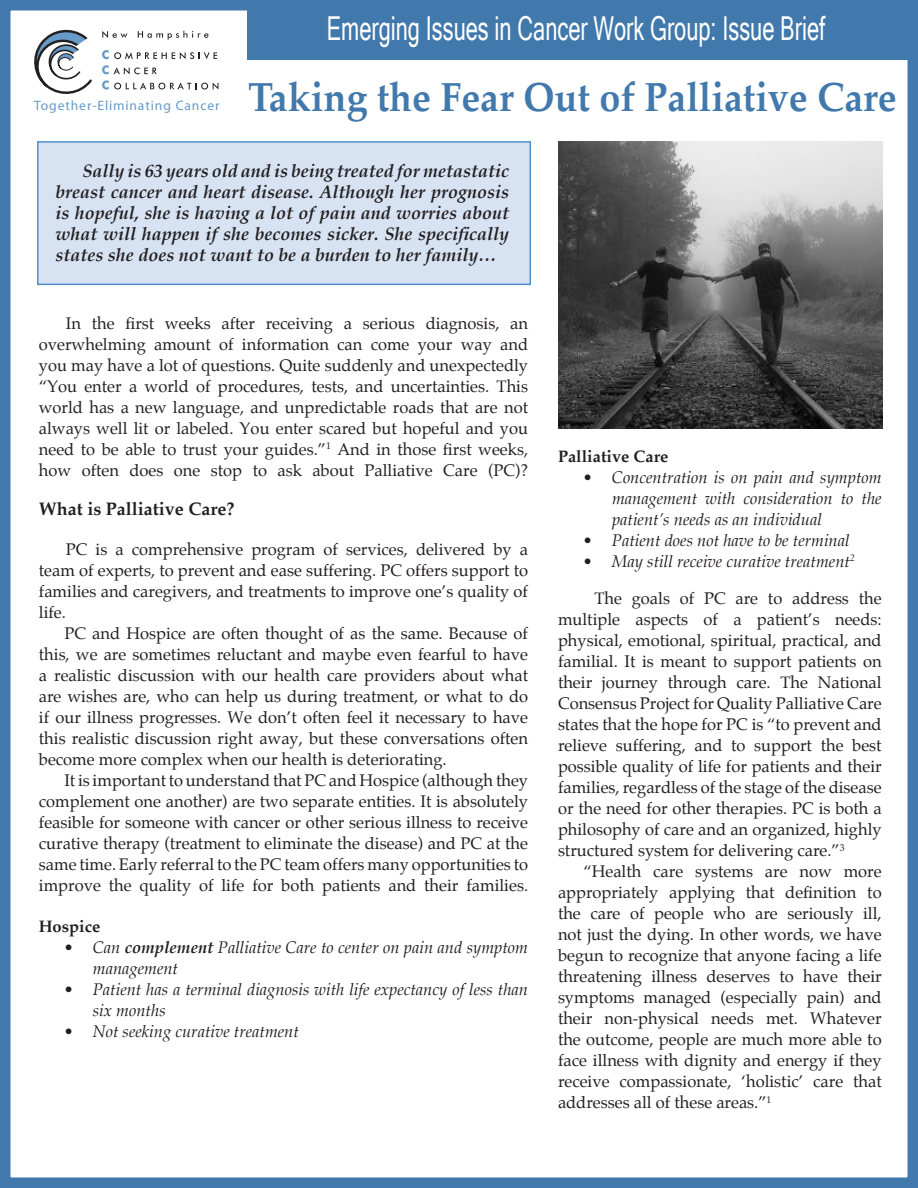
<style>
.page{position:relative;width:918px;height:1188px;background:#fff}
.page>*{position:absolute;margin:0;border:0;box-sizing:border-box;transform-origin:0 0}
.t1{font:700 40.5px "Palatino";color:#4279ac;scale:.93 1}
.t2{font:33px "Microsoft Sans Serif";color:#fff;scale:.66 1}
.body{font:italic 700 18px/21px "Palatino";color:#231f20;text-align:justify}
.body-2{font:700 18px "Palatino";color:#231f20}
.body-3{font:16.5px/21px "Palatino";color:#231f20;text-align:justify}
.body-4{font:italic 16.5px/21px "Palatino";color:#231f20}
.body-5{font:700 16.5px "Palatino";color:#231f20}
.t3{font:13.65px "Myriad Pro";letter-spacing:.065em;color:#679ac8}
.s1{font-weight:700}
</style>
<div class="page">
<div style="left:37px;top:141px;width:494px;height:144px;background:#d7e3f3;border:2px solid #5090cc"></div>
<div style="left:0;top:0;width:918px;height:1188px;border:10px solid #4279ac"></div>
<div style="left:248px;top:10px;width:660px;height:50px;background:#4279ac"></div>
<svg style="left:34px;top:29px;width:184px;height:65px"></svg>
<img style="left:558px;top:141px;width:324px;height:288px">
<p class="t3" style="left:34px;top:97px;width:187px">Together-Eliminating Cancer</p>
<p class="t2" style="left:327px;top:9px;width:757px">Emerging Issues in Cancer Work Group: Issue Brief</p>
<p class="t1" style="left:248px;top:63px;width:699px">Taking the Fear Out of Palliative Care</p>
<p class="body" style="left:56px;top:160px;width:455px;text-indent:27px">Sally is 63 years old and is being treated for metastatic breast cancer and heart disease. Although her prognosis is hopeful, she is having a lot of pain and worries about what will happen if she becomes sicker. She specifically states she does not want to be a burden to her family…</p>
<p class="body-3" style="left:39px;top:313px;width:491px;text-indent:27px">In the first weeks after receiving a serious diagnosis, an overwhelming amount of information can come your way and you may have a lot of questions. Quite suddenly and unexpectedly “You enter a world of procedures, tests, and uncertainties. This world has a new language, and unpredictable roads that are not always well lit or labeled. You enter scared but hopeful and you need to be able to trust your guides.”<sup>1</sup> And in those first weeks, how often does one stop to ask about Palliative Care (PC)?</p>
<p class="body-2" style="left:39px;top:493px;width:197px">What is Palliative Care?</p>
<p class="body-3" style="left:39px;top:539px;width:491px;text-indent:27px">PC is a comprehensive program of services, delivered by a team of experts, to prevent and ease suffering. PC offers support to families and caregivers, and treatments to improve one’s quality of life.</p>
<p class="body-3" style="left:39px;top:623px;width:491px;text-indent:26px">PC and Hospice are often thought of as the same. Because of this, we are sometimes reluctant and maybe even fearful to have a realistic discussion with our health care providers about what are wishes are, who can help us during treatment, or what to do if our illness progresses. We don’t often feel it necessary to have this realistic discussion right away, but these conversations often become more complex when our health is deteriorating.</p>
<p class="body-3" style="left:39px;top:770px;width:491px;text-indent:26px">It is important to understand that PC and Hospice (although they complement one another) are two separate entities. It is absolutely feasible for someone with cancer or other serious illness to receive curative therapy (treatment to eliminate the disease) and PC at the same time. Early referral to the PC team offers many opportunities to improve the quality of life for both patients and their families.</p>
<p class="body-5" style="left:39px;top:912px;width:63px">Hospice</p>
<p class="body-4" style="left:93px;top:937px;width:437px;text-indent:-28px">• Can <span class="s1">complement</span> Palliative Care to center on pain and symptom management</p>
<p class="body-4" style="left:93px;top:979px;width:437px;text-indent:-28px">• Patient has a terminal diagnosis with life expectancy of less than six months</p>
<p class="body-4" style="left:64px;top:1021px;width:236px">• Not seeking curative treatment</p>
<p class="body-5" style="left:558px;top:442px;width:112px">Palliative Care</p>
<p class="body-4" style="left:612px;top:467px;width:271px;text-align:justify;text-indent:-28px">• Concentration is on pain and symptom management with consideration to the patient’s needs as an individual</p>
<p class="body-4" style="left:584px;top:530px;width:268px">• Patient does not have to be terminal</p>
<p class="body-4" style="left:584px;top:551px;width:273px">• May still receive curative treatment<sup>2</sup></p>
<p class="body-3" style="left:558px;top:588px;width:325px;text-indent:36px">The goals of PC are to address the multiple aspects of a patient’s needs: physical, emotional, spiritual, practical, and familial. It is meant to support patients on their journey through care. The National Consensus Project for Quality Palliative Care states that the hope for PC is “to prevent and relieve suffering, and to support the best possible quality of life for patients and their families, regardless of the stage of the disease or the need for other therapies. PC is both a philosophy of care and an organized, highly structured system for delivering care.”<sup>3</sup></p>
<p class="body-3" style="left:558px;top:861px;width:325px;text-indent:26px">“Health care systems are now more appropriately applying that definition to the care of people who are seriously ill, not just the dying. In other words, we have begun to recognize that anyone facing a life threatening illness deserves to have their symptoms managed (especially pain) and their non-physical needs met. Whatever the outcome, people are much more able to face illness with dignity and energy if they receive compassionate, ‘holistic’ care that addresses all of these areas.”<sup>1</sup></p>
</div>
